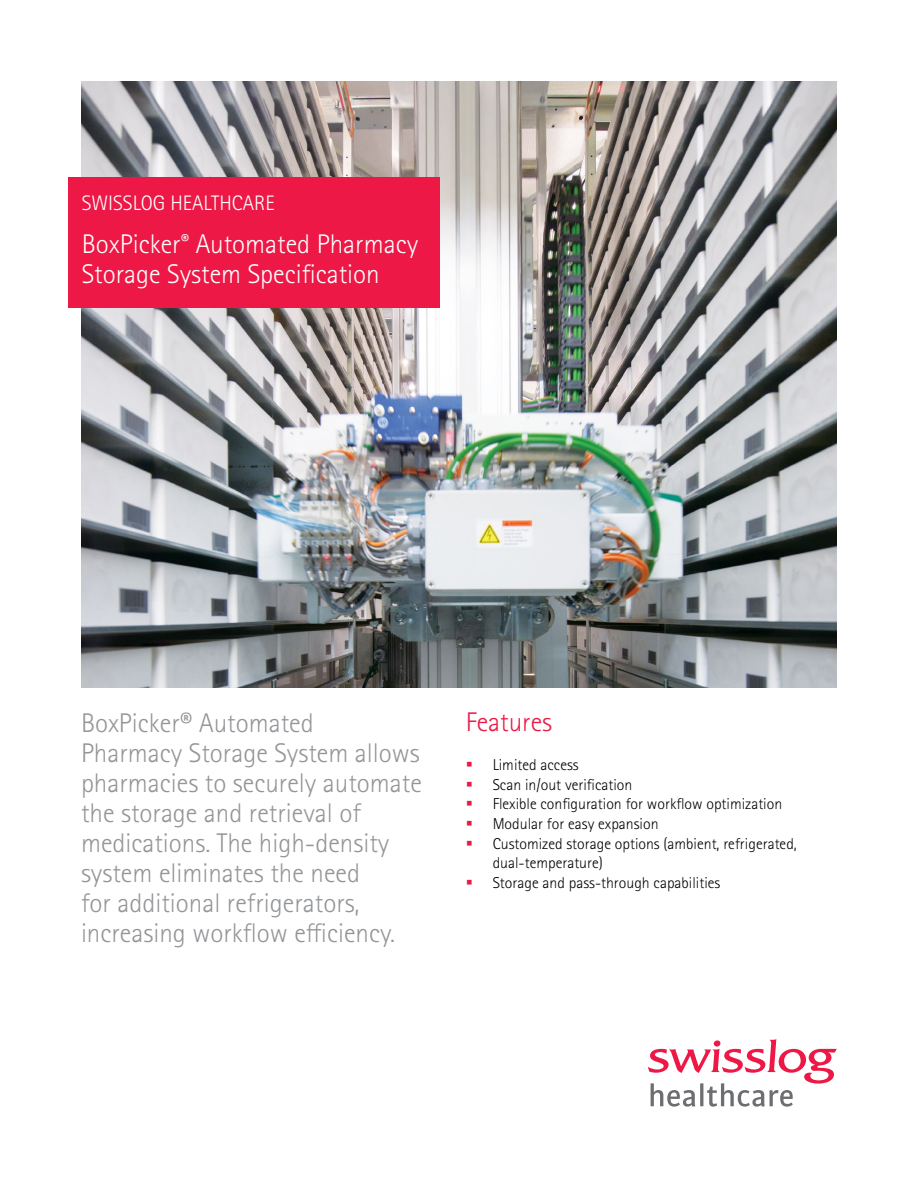
<style>
.page{position:relative;width:918px;height:1188px;background:#fff}
.page>*{position:absolute;margin:0;border:0;box-sizing:border-box;transform-origin:0 0}
.Callout_gray{font:300 27px/30px "Rotis Sans Serif Pro";color:#939598}
.Headline_White{font:300 27px/30px "Rotis Sans Serif Pro";color:#fff}
.Body_Text{font:300 27px "Rotis Sans Serif Pro";color:#ed1846}
.Headline_White-2{font:300 21px "Rotis Sans Serif Pro";color:#fff}
.Body_Text-2{font:300 15.75px "Rotis Sans Serif Pro";color:#000}
.Headline_White-3{font:700 10.5px "KUKA Bulo";color:#fff}
.s1{color:#ed1846}
</style>
<div class="page">
<img style="left:82px;top:82px;width:754px;height:606px">
<div style="left:68px;top:177px;width:372px;height:131px;background:#ed1846"></div>
<svg style="left:648px;top:1039px;width:189px;height:68px"></svg>
<p class="Headline_White-2" style="left:82px;top:190px;width:194px">SWISSLOG HEALTHCARE</p>
<p class="Headline_White" style="left:82px;top:229px;width:100px">BoxPicker</p>
<p class="Headline_White-3" style="left:181px;top:231px;width:10px">®</p>
<p class="Headline_White" style="left:82px;top:229px;width:338px;text-indent:114px">Automated Pharmacy<br>Storage System Specification</p>
<p class="Callout_gray" style="left:81px;top:708px;width:342px">BoxPicker<sup>®</sup> Automated<br>Pharmacy Storage System allows pharmacies to securely automate the storage and retrieval of medications. The high-density system eliminates the need<br>for additional refrigerators, increasing workflow efficiency.</p>
<p class="Body_Text" style="left:466px;top:706px;width:88px">Features</p>
<p class="Body_Text-2" style="left:466px;top:756px;width:115px"><span class="s1">▪</span> Limited access</p>
<p class="Body_Text-2" style="left:466px;top:775px;width:168px"><span class="s1">▪</span> Scan in/out verification</p>
<p class="Body_Text-2" style="left:466px;top:795px;width:318px"><span class="s1">▪</span> Flexible configuration for workflow optimization</p>
<p class="Body_Text-2" style="left:466px;top:815px;width:194px"><span class="s1">▪</span> Modular for easy expansion</p>
<p class="Body_Text-2" style="left:466px;top:834px;width:333px"><span class="s1">▪</span> Customized storage options (ambient, refrigerated,</p>
<p class="Body_Text-2" style="left:493px;top:854px;width:112px">dual-temperature)</p>
<p class="Body_Text-2" style="left:466px;top:874px;width:256px"><span class="s1">▪</span> Storage and pass-through capabilities</p>
</div>
